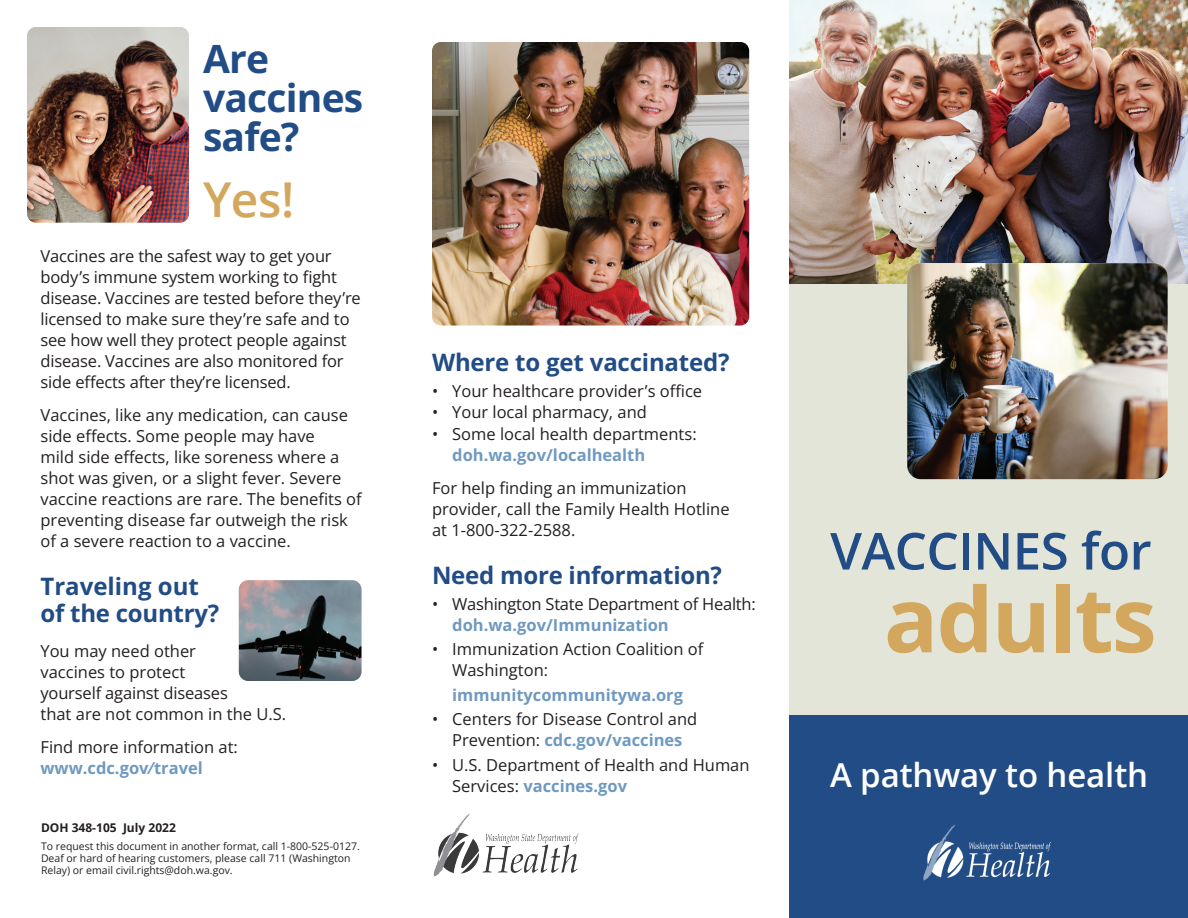
<style>
.page{position:relative;width:1188px;height:918px;background:#fff}
.page>*{position:absolute;margin:0;border:0;box-sizing:border-box;transform-origin:0 0}
.t1{font:700 90px "Open Sans";letter-spacing:-.02em;color:#d3a75d}
.t2{font:600 51px "Open Sans";letter-spacing:-.01em;color:#224c85}
.t3{font:600 48px "Open Sans";color:#d3a75d}
.t4{font:700 39px/39px "Open Sans";letter-spacing:-.02em;color:#224c85}
.t5{font:600 33px "Open Sans";letter-spacing:-.005em;color:#fff}
.t6{font:700 24px/27px "Open Sans";letter-spacing:-.01em;color:#224c85}
.t7{font:16.5px/21px "Open Sans";color:#231f20}
.t8{font:700 16.5px "Open Sans";color:#6f99c0}
.t9{font:700 12px "Open Sans";color:#231f20}
.t10{font:10.5px/12px "Open Sans";color:#231f20}
.s1{font-weight:700;color:#6f99c0}
</style>
<div class="page">
<div style="left:790px;top:0;width:398px;height:918px;background:#e3e5d8"></div>
<img style="left:239px;top:580px;width:123px;height:101px">
<img style="left:433px;top:813px;width:146px;height:64px">
<div style="left:790px;top:716px;width:398px;height:202px;background:#224c85"></div>
<img style="left:432px;top:42px;width:317px;height:284px">
<img style="left:924px;top:825px;width:126px;height:55px">
<img style="left:27px;top:27px;width:162px;height:196px">
<img style="left:790px;top:0;width:398px;height:284px">
<img style="left:907px;top:263px;width:261px;height:216px">
<h3 class="t4" style="left:203px;top:39px;width:162px">Are vaccines safe?</h3>
<h3 class="t3" style="left:203px;top:167px;width:93px">Yes!</h3>
<p class="t7" style="left:40px;top:246px;width:322px">Vaccines are the safest way to get your body’s immune system working to fight disease. Vaccines are tested before they’re licensed to make sure they’re safe and to see how well they protect people against disease. Vaccines are also monitored for side effects after they’re licensed.</p>
<p class="t7" style="left:40px;top:405px;width:323px">Vaccines, like any medication, can cause side effects. Some people may have<br>mild side effects, like soreness where a shot was given, or a slight fever. Severe vaccine reactions are rare. The benefits of preventing disease far outweigh the risk of a severe reaction to a vaccine.</p>
<h3 class="t6" style="left:40px;top:573px;width:180px">Traveling out of the country?</h3>
<p class="t7" style="left:40px;top:640px;width:247px">You may need other<br>vaccines to protect<br>yourself against diseases<br>that are not common in the U.S.</p>
<p class="t7" style="left:40px;top:736px;width:199px">Find more information at:</p>
<p class="t8" style="left:40px;top:757px;width:164px">www.cdc.gov/travel</p>
<p class="t9" style="left:41px;top:819px;width:136px">DOH 348-105 July 2022</p>
<p class="t10" style="left:41px;top:840px;width:320px">To request this document in another format, call 1-800-525-0127.<br>Deaf or hard of hearing customers, please call 711 (Washington<br>Relay) or email civil.rights@doh.wa.gov.</p>
<h3 class="t6" style="left:432px;top:348px;width:299px">Where to get vaccinated?</h3>
<p class="t7" style="left:432px;top:380px;width:272px">• Your healthcare provider’s office</p>
<p class="t7" style="left:432px;top:401px;width:216px">• Your local pharmacy, and</p>
<p class="t7" style="left:432px;top:423px;width:266px">• Some local health departments:</p>
<p class="t8" style="left:452px;top:444px;width:195px">doh.wa.gov/localhealth</p>
<p class="t7" style="left:432px;top:477px;width:299px">For help finding an immunization provider, call the Family Health Hotline at 1-800-322-2588.</p>
<h3 class="t6" style="left:432px;top:561px;width:292px">Need more information?</h3>
<p class="t7" style="left:432px;top:593px;width:325px">• Washington State Department of Health:</p>
<p class="t8" style="left:452px;top:613px;width:218px">doh.wa.gov/Immunization</p>
<p class="t7" style="left:452px;top:638px;width:253px;text-indent:-20px">• Immunization Action Coalition of<br>Washington:</p>
<p class="t8" style="left:452px;top:683px;width:232px">immunitycommunitywa.org</p>
<p class="t7" style="left:432px;top:708px;width:267px;text-align:center">• Centers for Disease Control and<br>Prevention: <span class="s1">cdc.gov/vaccines</span></p>
<p class="t7" style="left:452px;top:754px;width:299px;text-indent:-20px">• U.S. Department of Health and Human<br>Services: <span class="s1">vaccines.gov</span></p>
<h3 class="t5" style="left:830px;top:752px;width:319px">A pathway to health</h3>
<h2 class="t2" style="left:830px;top:516px;width:323px">VACCINES for</h2>
<h1 class="t1" style="left:884px;top:558px;width:274px">adults</h1>
</div>
